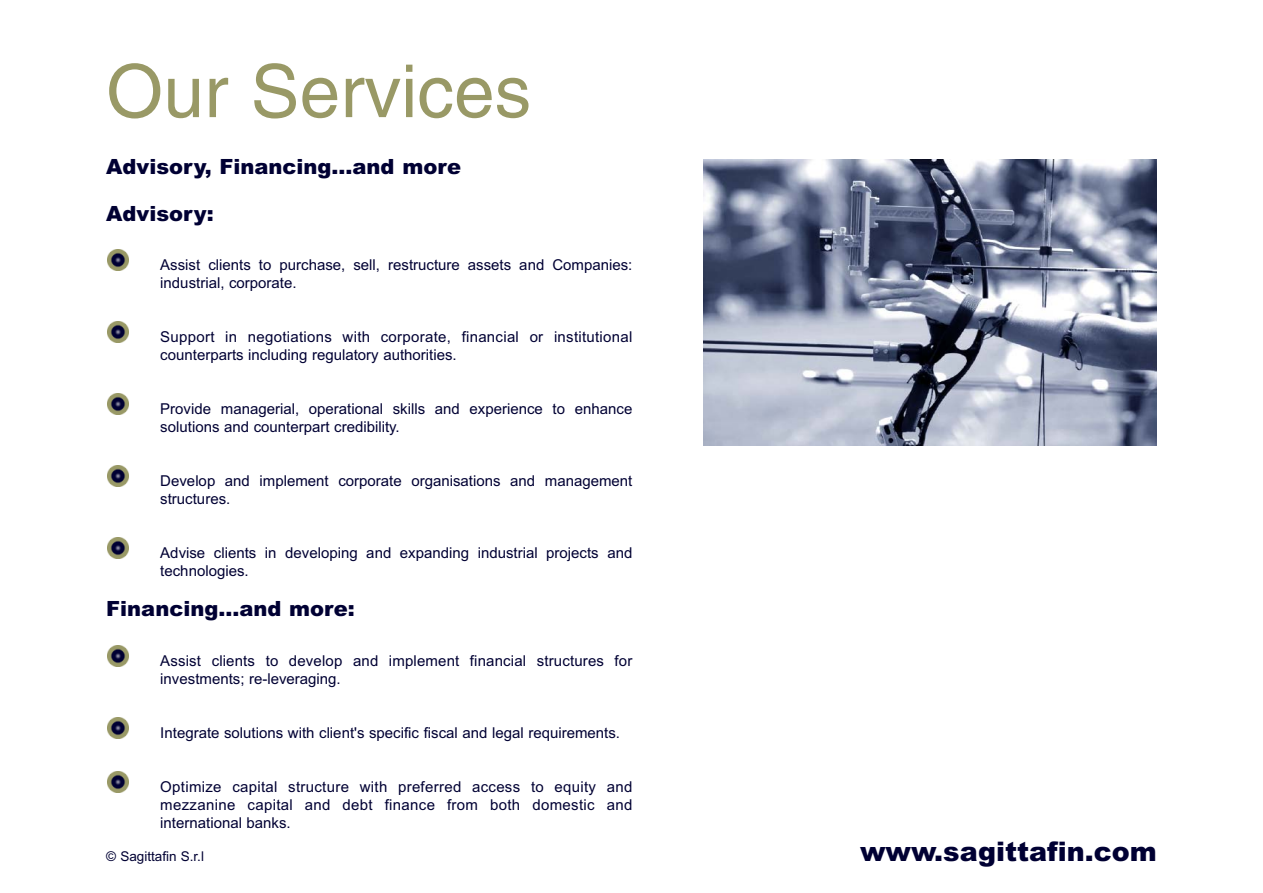
<style>
.page{position:relative;width:1263px;height:893px;background:#fff}
.page>*{position:absolute;margin:0;border:0;box-sizing:border-box;transform-origin:0 0}
.t1{font:73.2px "Helvetica";color:#996}
.t2{font:900 27px "Arial";color:#003}
.t3{font:900 21px "Arial";color:#003}
.t4{font:15px/18px "Arial";color:#003}
.t5{font:15px/18px "Arial";letter-spacing:.02em;color:#003}
.t6{font:13.5px "Arial";color:#003}
</style>
<div class="page">
<img style="left:108px;top:771px;width:21px;height:21px">
<img style="left:108px;top:717px;width:21px;height:21px">
<img style="left:108px;top:645px;width:21px;height:21px">
<img style="left:108px;top:537px;width:21px;height:21px">
<img style="left:108px;top:465px;width:21px;height:21px">
<img style="left:108px;top:393px;width:21px;height:21px">
<img style="left:108px;top:321px;width:21px;height:21px">
<img style="left:108px;top:249px;width:21px;height:21px">
<img style="left:703px;top:159px;width:454px;height:286px">
<h1 class="t1" style="left:106px;top:65px;width:426px">Our Services</h1>
<h3 class="t3" style="left:106px;top:155px;width:356px">Advisory, Financing...and more</h3>
<h3 class="t3" style="left:106px;top:201px;width:109px">Advisory:</h3>
<p class="t4" style="left:160px;top:256px;width:474px">Assist clients to purchase, sell, restructure assets and Companies: industrial, corporate.</p>
<p class="t5" style="left:160px;top:328px;width:474px">Support in negotiations with corporate, financial or institutional counterparts including regulatory authorities.</p>
<p class="t4" style="left:160px;top:400px;width:474px">Provide managerial, operational skills and experience to enhance solutions and counterpart credibility.</p>
<p class="t4" style="left:160px;top:472px;width:474px">Develop and implement corporate organisations and management structures.</p>
<p class="t4" style="left:160px;top:544px;width:474px">Advise clients in developing and expanding industrial projects and technologies.</p>
<h3 class="t3" style="left:106px;top:597px;width:250px">Financing...and more:</h3>
<p class="t4" style="left:160px;top:652px;width:474px">Assist clients to develop and implement financial structures for investments; re-leveraging.</p>
<p class="t4" style="left:160px;top:724px;width:461px">Integrate solutions with client's specific fiscal and legal requirements.</p>
<p class="t4" style="left:160px;top:778px;width:474px;text-align:justify">Optimize capital structure with preferred access to equity and mezzanine capital and debt finance from both domestic and international banks.</p>
<p class="t6" style="left:106px;top:849px;width:99px">© Sagittafin S.r.l</p>
<h2 class="t2" style="left:860px;top:836px;width:298px">www.sagittafin.com</h2>
</div>
